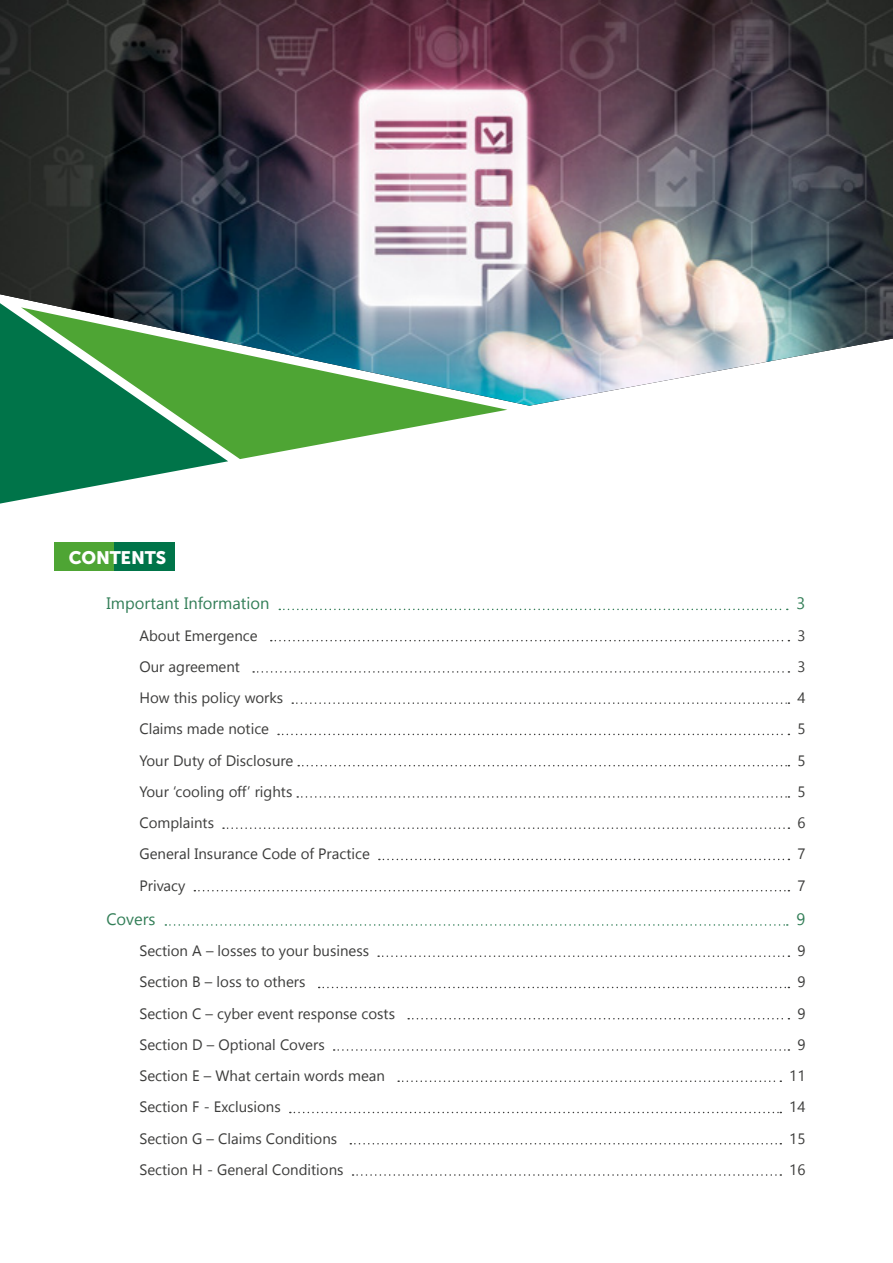
<style>
.page{position:relative;width:893px;height:1263px;background:#fff}
.page>*{position:absolute;margin:0;border:0;box-sizing:border-box;transform-origin:0 0}
.t1{font:18px "Museo Sans 900";letter-spacing:-.01em;color:#fff}
.t2{font:16.5px "Gadugi";color:#327e57}
.t3{font:15px "Gadugi";color:#3c3c3b}
</style>
<div class="page">
<svg style="left:0;top:406px;width:228px;height:98px;fill:#007449"></svg>
<svg style="left:21px;top:406px;width:486px;height:53px"></svg>
<img style="left:0;top:0;width:893px;height:406px">
<div style="left:54px;top:543px;width:60px;height:28px;background:#4ea534"></div>
<div style="left:114px;top:543px;width:61px;height:28px;background:#007449"></div>
<svg style="left:279px;top:609px;width:509px;height:1px"></svg>
<svg style="left:271px;top:640px;width:518px;height:1px"></svg>
<svg style="left:253px;top:671px;width:536px;height:2px"></svg>
<svg style="left:292px;top:702px;width:497px;height:2px"></svg>
<svg style="left:278px;top:734px;width:511px;height:1px"></svg>
<svg style="left:298px;top:765px;width:491px;height:1px"></svg>
<svg style="left:297px;top:796px;width:492px;height:2px"></svg>
<svg style="left:223px;top:827px;width:566px;height:2px"></svg>
<svg style="left:379px;top:859px;width:410px;height:1px"></svg>
<svg style="left:194px;top:890px;width:595px;height:1px"></svg>
<svg style="left:165px;top:924px;width:623px;height:2px"></svg>
<svg style="left:378px;top:955px;width:411px;height:2px"></svg>
<svg style="left:319px;top:987px;width:470px;height:1px"></svg>
<svg style="left:408px;top:1018px;width:381px;height:1px"></svg>
<svg style="left:334px;top:1049px;width:455px;height:2px"></svg>
<svg style="left:398px;top:1080px;width:383px;height:2px"></svg>
<svg style="left:290px;top:1112px;width:491px;height:1px"></svg>
<svg style="left:350px;top:1143px;width:431px;height:1px"></svg>
<svg style="left:353px;top:1174px;width:428px;height:2px"></svg>
<p class="t1" style="left:69px;top:547px;width:99px">CONTENTS</p>
<p class="t2" style="left:106px;top:594px;width:165px">Important Information</p>
<p class="t2" style="left:797px;top:594px;width:10px">3</p>
<p class="t3" style="left:139px;top:626px;width:120px">About Emergence</p>
<p class="t3" style="left:797px;top:626px;width:10px">3</p>
<p class="t3" style="left:139px;top:657px;width:102px">Our agreement</p>
<p class="t3" style="left:797px;top:657px;width:10px">3</p>
<p class="t3" style="left:139px;top:689px;width:145px">How this policy works</p>
<p class="t3" style="left:797px;top:689px;width:10px">4</p>
<p class="t3" style="left:139px;top:720px;width:131px">Claims made notice</p>
<p class="t3" style="left:797px;top:720px;width:10px">5</p>
<p class="t3" style="left:139px;top:751px;width:155px">Your Duty of Disclosure</p>
<p class="t3" style="left:797px;top:751px;width:10px">5</p>
<p class="t3" style="left:139px;top:782px;width:154px">Your ‘cooling off’ rights</p>
<p class="t3" style="left:797px;top:782px;width:10px">5</p>
<p class="t3" style="left:139px;top:814px;width:76px">Complaints</p>
<p class="t3" style="left:797px;top:814px;width:10px">6</p>
<p class="t3" style="left:139px;top:845px;width:232px">General Insurance Code of Practice</p>
<p class="t3" style="left:797px;top:845px;width:10px">7</p>
<p class="t3" style="left:139px;top:876px;width:47px">Privacy</p>
<p class="t3" style="left:797px;top:876px;width:10px">7</p>
<p class="t2" style="left:106px;top:909px;width:51px">Covers</p>
<p class="t2" style="left:797px;top:909px;width:10px">9</p>
<p class="t3" style="left:139px;top:942px;width:231px">Section A – losses to your business</p>
<p class="t3" style="left:797px;top:942px;width:10px">9</p>
<p class="t3" style="left:139px;top:973px;width:168px">Section B – loss to others</p>
<p class="t3" style="left:797px;top:973px;width:10px">9</p>
<p class="t3" style="left:139px;top:1004px;width:257px">Section C – cyber event response costs</p>
<p class="t3" style="left:797px;top:1004px;width:10px">9</p>
<p class="t3" style="left:139px;top:1035px;width:187px">Section D – Optional Covers</p>
<p class="t3" style="left:797px;top:1035px;width:10px">9</p>
<p class="t3" style="left:139px;top:1067px;width:247px">Section E – What certain words mean</p>
<p class="t3" style="left:789px;top:1067px;width:18px">11</p>
<p class="t3" style="left:139px;top:1098px;width:143px">Section F - Exclusions</p>
<p class="t3" style="left:789px;top:1098px;width:18px">14</p>
<p class="t3" style="left:139px;top:1129px;width:199px">Section G – Claims Conditions</p>
<p class="t3" style="left:789px;top:1129px;width:18px">15</p>
<p class="t3" style="left:139px;top:1160px;width:206px">Section H - General Conditions</p>
<p class="t3" style="left:789px;top:1160px;width:18px">16</p>
</div>
